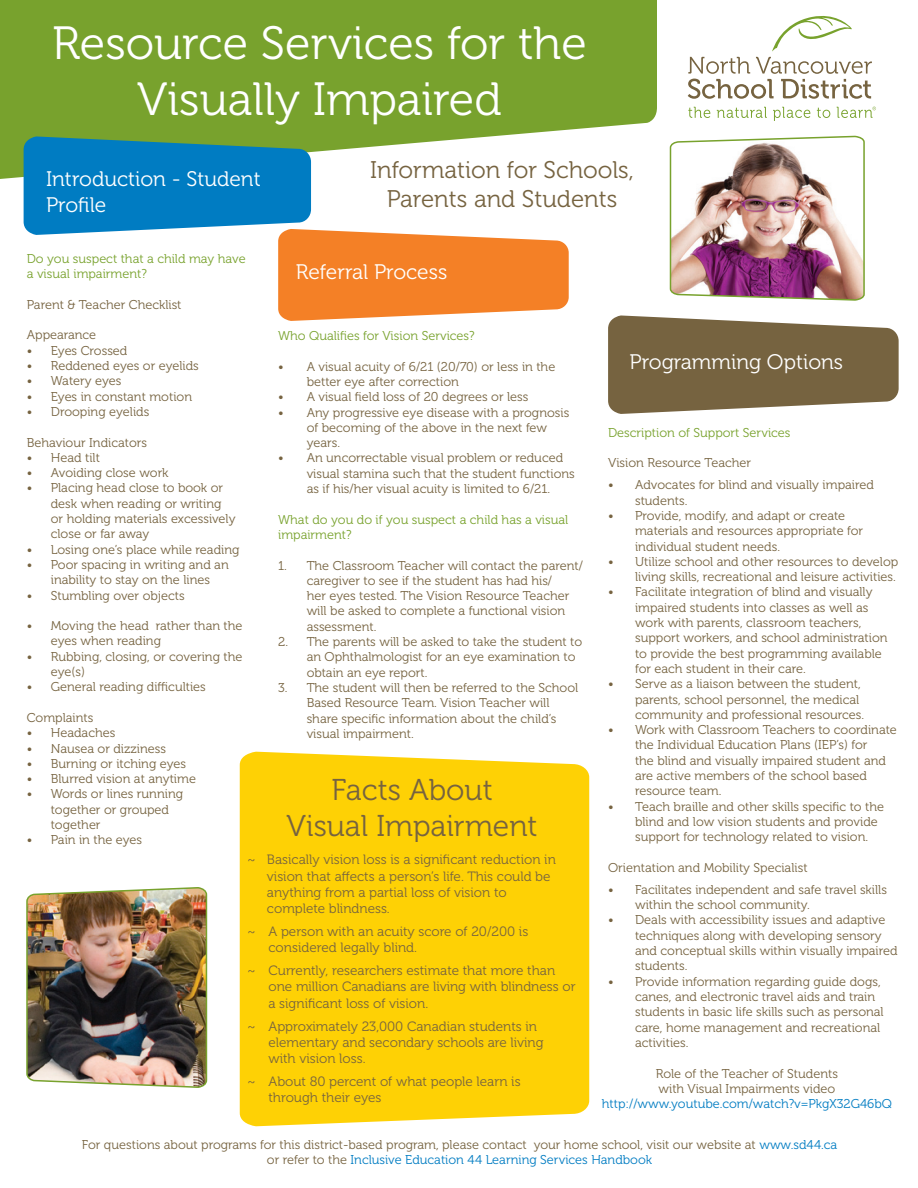
<style>
.page{position:relative;width:918px;height:1188px;background:#fff}
.page>*{position:absolute;margin:0;border:0;box-sizing:border-box;transform-origin:0 0}
.t1{font:46.5px/55.8px "Museo 300";color:#fff;text-align:center}
.t2{font:30px/36px "Museo 300";color:#766340;text-align:center}
.t3{font:24px/28.8px "Museo 300";color:#766340;text-align:center}
.t4{font:21px/25.2px "Museo 300";color:#fff}
.t5{font:13.5px/16.2px "Museo 300";color:#766340}
.t6{font:12.75px/15.3px "Museo 300";color:#766340}
.t7{font:12.75px/15.3px "Museo 300";color:#78a22d}
.t8{font:12.75px "Museo 300";color:#007cc2}
.s1{color:#007cc2}
</style>
<div class="page">
<div style="left:0;top:0;width:657px;height:179px;background:#78a22d"></div>
<svg style="left:688px;top:57px;width:184px;height:42px"></svg>
<svg style="left:688px;top:107px;width:22px;height:11px"></svg>
<svg style="left:717px;top:107px;width:50px;height:11px"></svg>
<svg style="left:773px;top:107px;width:37px;height:14px"></svg>
<svg style="left:817px;top:108px;width:13px;height:10px"></svg>
<svg style="left:772px;top:16px;width:80px;height:35px"></svg>
<svg style="left:837px;top:107px;width:39px;height:11px"></svg>
<div style="left:240px;top:752px;width:349px;height:374px;background:#fed105"></div>
<img style="left:26px;top:887px;width:182px;height:201px">
<svg style="left:24px;top:136px;width:545px;height:185px"></svg>
<img style="left:669px;top:135px;width:196px;height:166px">
<svg style="left:608px;top:315px;width:291px;height:99px;background:#88785a"></svg>
<h1 class="t1" style="left:52px;top:16px;width:536px">Resource Services for the<br>Visually Impaired</h1>
<h3 class="t4" style="left:46px;top:167px;width:216px">Introduction - Student<br>Profile</h3>
<h3 class="t3" style="left:370px;top:156px;width:265px">Information for Schools,<br>Parents and Students</h3>
<p class="t7" style="left:27px;top:251px;width:220px">Do you suspect that a child may have a visual impairment?</p>
<p class="t6" style="left:27px;top:297px;width:156px">Parent &amp; Teacher Checklist</p>
<p class="t6" style="left:27px;top:328px;width:71px">Appearance</p>
<p class="t6" style="left:27px;top:343px;width:102px">• Eyes Crossed</p>
<p class="t6" style="left:27px;top:358px;width:174px">• Reddened eyes or eyelids</p>
<p class="t6" style="left:27px;top:374px;width:96px">• Watery eyes</p>
<p class="t6" style="left:27px;top:389px;width:167px">• Eyes in constant motion</p>
<p class="t6" style="left:27px;top:404px;width:124px">• Drooping eyelids</p>
<p class="t6" style="left:27px;top:435px;width:122px">Behaviour Indicators</p>
<p class="t6" style="left:27px;top:450px;width:75px">• Head tilt</p>
<p class="t6" style="left:27px;top:465px;width:143px">• Avoiding close work</p>
<p class="t6" style="left:51px;top:481px;width:186px;text-indent:-24px">• Placing head close to book or desk when reading or writing or holding materials excessively close or far away</p>
<p class="t6" style="left:27px;top:542px;width:214px">• Losing one’s place while reading</p>
<p class="t6" style="left:27px;top:557px;width:203px;text-align:center">• Poor spacing in writing and an inability to stay on the lines</p>
<p class="t6" style="left:27px;top:588px;width:160px">• Stumbling over objects</p>
<p class="t6" style="left:51px;top:618px;width:193px;text-indent:-24px">• Moving the head rather than the eyes when reading</p>
<p class="t6" style="left:51px;top:649px;width:193px;text-indent:-24px">• Rubbing, closing, or covering the eye(s)</p>
<p class="t6" style="left:27px;top:680px;width:181px">• General reading difficulties</p>
<p class="t6" style="left:27px;top:710px;width:68px">Complaints</p>
<p class="t6" style="left:27px;top:725px;width:90px">• Headaches</p>
<p class="t6" style="left:27px;top:741px;width:141px">• Nausea or dizziness</p>
<p class="t6" style="left:27px;top:756px;width:161px">• Burning or itching eyes</p>
<p class="t6" style="left:27px;top:771px;width:171px">• Blurred vision at anytime</p>
<p class="t6" style="left:51px;top:787px;width:134px;text-indent:-24px">• Words or lines running together or grouped together</p>
<p class="t6" style="left:27px;top:833px;width:117px">• Pain in the eyes</p>
<h3 class="t4" style="left:296px;top:260px;width:153px">Referral Process</h3>
<p class="t7" style="left:278px;top:328px;width:198px">Who Qualifies for Vision Services?</p>
<p class="t6" style="left:307px;top:359px;width:250px;text-indent:-28px">• A visual acuity of 6/21 (20/70) or less in the better eye after correction</p>
<p class="t6" style="left:278px;top:389px;width:252px">• A visual field loss of 20 degrees or less</p>
<p class="t6" style="left:307px;top:405px;width:264px;text-indent:-28px">• Any progressive eye disease with a prognosis of becoming of the above in the next few years.</p>
<p class="t6" style="left:307px;top:451px;width:270px;text-indent:-28px">• An uncorrectable visual problem or reduced visual stamina such that the student functions as if his/her visual acuity is limited to 6/21.</p>
<p class="t7" style="left:278px;top:512px;width:292px">What do you do if you suspect a child has a visual impairment?</p>
<p class="t6" style="left:307px;top:558px;width:278px;text-indent:-28px">1. The Classroom Teacher will contact the parent/ caregiver to see if the student has had his/<br>her eyes tested. The Vision Resource Teacher will be asked to complete a functional vision assessment.</p>
<p class="t6" style="left:307px;top:634px;width:277px;text-indent:-28px">2. The parents will be asked to take the student to an Ophthalmologist for an eye examination to obtain an eye report.</p>
<p class="t6" style="left:307px;top:680px;width:273px;text-indent:-28px">3. The student will then be referred to the School Based Resource Team. Vision Teacher will share specific information about the child’s visual impairment.</p>
<h2 class="t2" style="left:287px;top:772px;width:253px">Facts About<br>Visual Impairment</h2>
<p class="t5" style="left:267px;top:852px;width:290px;text-indent:-19px">~ Basically vision loss is a significant reduction in vision that affects a person’s life. This could be anything from a partial loss of vision to complete blindness.</p>
<p class="t5" style="left:269px;top:924px;width:261px;text-indent:-21px">~ A person with an acuity score of 20/200 is considered legally blind.</p>
<p class="t5" style="left:269px;top:963px;width:309px;text-indent:-21px">~ Currently, researchers estimate that more than one million Canadians are living with blindness or a significant loss of vision.</p>
<p class="t5" style="left:269px;top:1018px;width:277px;text-indent:-21px">~ Approximately 23,000 Canadian students in elementary and secondary schools are living with vision loss.</p>
<p class="t5" style="left:269px;top:1073px;width:254px;text-indent:-21px">~ About 80 percent of what people learn is through their eyes</p>
<h3 class="t4" style="left:630px;top:349px;width:215px">Programming Options</h3>
<p class="t7" style="left:608px;top:425px;width:184px">Description of Support Services</p>
<p class="t6" style="left:608px;top:455px;width:145px">Vision Resource Teacher</p>
<p class="t6" style="left:635px;top:478px;width:240px;text-indent:-27px">• Advocates for blind and visually impaired students.</p>
<p class="t6" style="left:635px;top:508px;width:230px;text-indent:-27px">• Provide, modify, and adapt or create materials and resources appropriate for individual student needs.</p>
<p class="t6" style="left:608px;top:554px;width:292px;text-align:right">• Utilize school and other resources to develop living skills, recreational and leisure activities.</p>
<p class="t6" style="left:635px;top:585px;width:254px;text-indent:-27px">• Facilitate integration of blind and visually impaired students into classes as well as work with parents, classroom teachers, support workers, and school administration to provide the best programming available for each student in their care.</p>
<p class="t6" style="left:635px;top:676px;width:231px;text-indent:-27px">• Serve as a liaison between the student, parents, school personnel, the medical community and professional resources.</p>
<p class="t6" style="left:635px;top:722px;width:263px;text-indent:-27px">• Work with Classroom Teachers to coordinate the Individual Education Plans (IEP’s) for<br>the blind and visually impaired student and are active members of the school based resource team.</p>
<p class="t6" style="left:635px;top:799px;width:251px;text-indent:-27px">• Teach braille and other skills specific to the blind and low vision students and provide support for technology related to vision.</p>
<p class="t6" style="left:608px;top:860px;width:201px">Orientation and Mobility Specialist</p>
<p class="t6" style="left:635px;top:882px;width:253px;text-indent:-27px">• Facilitates independent and safe travel skills within the school community.</p>
<p class="t6" style="left:635px;top:913px;width:264px;text-indent:-27px">• Deals with accessibility issues and adaptive techniques along with developing sensory and conceptual skills within visually impaired students.</p>
<p class="t6" style="left:635px;top:974px;width:250px;text-indent:-27px">• Provide information regarding guide dogs, canes, and electronic travel aids and train students in basic life skills such as personal care, home management and recreational activities.</p>
<p class="t6" style="left:656px;top:1066px;width:184px">Role of the Teacher of Students with Visual Impairments video</p>
<p class="t8" style="left:602px;top:1097px;width:291px">http://www.youtube.com/watch?v=PkgX32G46bQ</p>
<p class="t6" style="left:82px;top:1137px;width:757px;text-align:center">For questions about programs for this district-based program, please contact your home school, visit our website at <span class="s1">www.sd44.ca </span>or refer to the <span class="s1">Inclusive Education 44 Learning Services Handbook</span></p>
</div>
